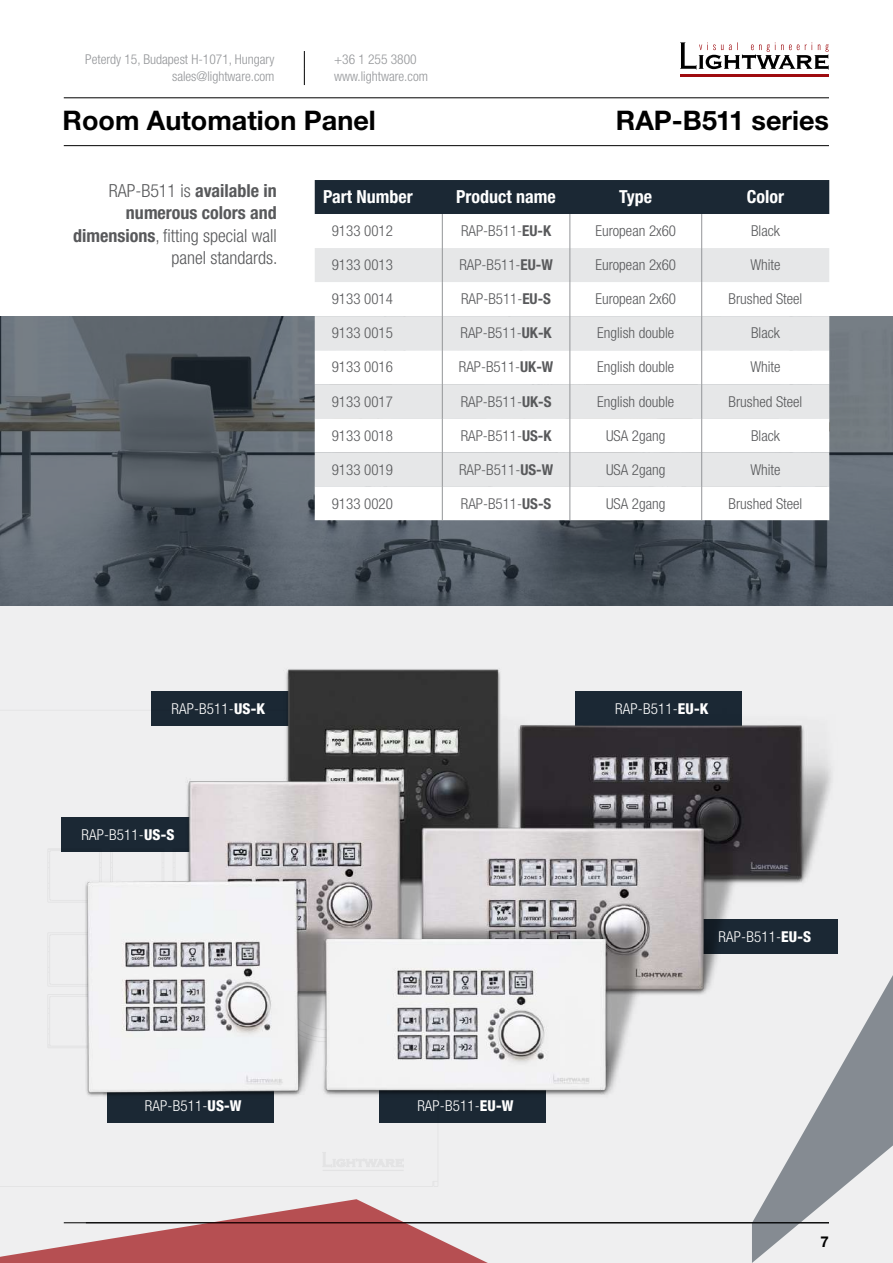
<style>
.page{position:relative;width:893px;height:1263px;background:#fff}
.page>*{position:absolute;margin:0;border:0;box-sizing:border-box;transform-origin:0 0}
.t1{font:700 27px "Helvetica Neue LT Pro";color:#000}
.t2{font:300 condensed 18px/22.5px "Helvetica Neue LT Pro";color:#58595b;text-align:right}
.t3{font:700 condensed 18px "Helvetica Neue LT Pro";color:#fff}
.t4{font:300 condensed 15px "Helvetica Neue LT Pro";color:#58595b}
.t5{font:300 condensed 15px "Helvetica Neue LT Pro";letter-spacing:.01em;color:#fff}
.t6{font:700 15px "Helvetica Neue LT Pro";color:#000}
.t7{font:300 condensed 13.5px "Helvetica Neue LT Pro";color:#939598}
.s1{font-weight:700}
.s2{font-weight:800}
</style>
<div class="page">
<div style="left:0;top:568px;width:893px;height:695px;background:#efeff0"></div>
<svg style="left:680px;top:42px;width:149px;height:28px"></svg>
<hr style="left:680px;top:74px;width:149px;height:3px;background:#9e0b0f">
<hr style="left:64px;top:98px;width:765px;height:1px;background:#000">
<hr style="left:64px;top:145px;width:765px;height:1px;background:#000">
<svg style="left:304px;top:51px;width:1px;height:34px"></svg>
<svg style="left:765px;top:975px;width:128px;height:224px;fill:#858b92"></svg>
<svg style="left:0;top:317px;width:893px;height:289px"></svg>
<div style="left:107px;top:1074px;width:167px;height:48px;background:#1b2834"></div>
<div style="left:379px;top:1083px;width:167px;height:39px;background:#1b2834"></div>
<svg style="left:0;top:1199px;width:829px;height:64px"></svg>
<hr style="left:86px;top:1222px;width:743px;height:1px;background:#000">
<hr style="left:52px;top:996px;width:45px;height:1px;background:#000">
<hr style="left:49px;top:998px;width:1px;height:46px;background:#000">
<hr style="left:52px;top:1046px;width:45px;height:1px;background:#000">
<hr style="left:52px;top:934px;width:45px;height:1px;background:#000">
<hr style="left:49px;top:937px;width:1px;height:45px;background:#000">
<hr style="left:52px;top:984px;width:45px;height:1px;background:#000">
<hr style="left:52px;top:850px;width:45px;height:1px;background:#000">
<hr style="left:49px;top:853px;width:1px;height:45px;background:#000">
<hr style="left:52px;top:900px;width:45px;height:1px;background:#000">
<hr style="left:48px;top:849px;width:53px;height:1px;background:#000">
<hr style="left:438px;top:715px;width:1px;height:466px;background:#000">
<hr style="left:0;top:710px;width:433px;height:1px;background:#000">
<hr style="left:0;top:1186px;width:433px;height:1px;background:#000">
<hr style="left:48px;top:849px;width:1px;height:53px;background:#000">
<hr style="left:48px;top:902px;width:53px;height:1px;background:#000">
<hr style="left:48px;top:848px;width:53px;height:1px;background:#000">
<hr style="left:48px;top:933px;width:1px;height:53px;background:#000">
<hr style="left:48px;top:986px;width:53px;height:1px;background:#000">
<hr style="left:48px;top:932px;width:53px;height:1px;background:#000">
<hr style="left:48px;top:994px;width:53px;height:1px;background:#000">
<hr style="left:48px;top:1047px;width:53px;height:1px;background:#000">
<hr style="left:48px;top:994px;width:1px;height:54px;background:#000">
<svg style="left:323px;top:1152px;width:81px;height:15px"></svg>
<hr style="left:323px;top:1170px;width:81px;height:1px;background:#000">
<img style="left:64px;top:669px;width:774px;height:438px">
<div style="left:315px;top:180px;width:514px;height:34px;background:#1b2834"></div>
<svg style="left:315px;top:214px;width:514px;height:306px"></svg>
<svg style="left:315px;top:248px;width:514px;height:238px;fill:#e6e7e8"></svg>
<hr style="left:442px;top:214px;width:1px;height:34px;background:#939598">
<hr style="left:442px;top:248px;width:1px;height:34px;background:#939598">
<hr style="left:442px;top:282px;width:1px;height:34px;background:#939598">
<hr style="left:442px;top:316px;width:1px;height:34px;background:#939598">
<hr style="left:442px;top:350px;width:1px;height:34px;background:#939598">
<hr style="left:442px;top:384px;width:1px;height:34px;background:#939598">
<hr style="left:442px;top:418px;width:1px;height:34px;background:#939598">
<hr style="left:442px;top:452px;width:1px;height:34px;background:#939598">
<hr style="left:442px;top:486px;width:1px;height:34px;background:#939598">
<hr style="left:570px;top:214px;width:1px;height:34px;background:#939598">
<hr style="left:701px;top:214px;width:1px;height:34px;background:#939598">
<hr style="left:570px;top:248px;width:1px;height:34px;background:#939598">
<hr style="left:701px;top:248px;width:1px;height:34px;background:#939598">
<hr style="left:570px;top:282px;width:1px;height:34px;background:#939598">
<hr style="left:701px;top:282px;width:1px;height:34px;background:#939598">
<hr style="left:570px;top:316px;width:1px;height:34px;background:#939598">
<hr style="left:701px;top:316px;width:1px;height:34px;background:#939598">
<hr style="left:570px;top:350px;width:1px;height:34px;background:#939598">
<hr style="left:701px;top:350px;width:1px;height:34px;background:#939598">
<hr style="left:570px;top:384px;width:1px;height:34px;background:#939598">
<hr style="left:701px;top:384px;width:1px;height:34px;background:#939598">
<hr style="left:570px;top:418px;width:1px;height:34px;background:#939598">
<hr style="left:701px;top:418px;width:1px;height:34px;background:#939598">
<hr style="left:570px;top:452px;width:1px;height:34px;background:#939598">
<hr style="left:701px;top:452px;width:1px;height:34px;background:#939598">
<hr style="left:570px;top:486px;width:1px;height:34px;background:#939598">
<hr style="left:701px;top:486px;width:1px;height:34px;background:#939598">
<p class="t7" style="left:85px;top:52px;width:191px">Peterdy 15, Budapest H-1071, Hungary</p>
<p class="t7" style="left:334px;top:52px;width:84px">+36 1 255 3800</p>
<p class="t7" style="left:172px;top:69px;width:104px">sales@lightware.com</p>
<p class="t7" style="left:334px;top:69px;width:95px">www.lightware.com</p>
<h1 class="t1" style="left:63px;top:104px;width:315px">Room Automation Panel</h1>
<h1 class="t1" style="left:616px;top:104px;width:215px">RAP-B511 series</h1>
<p class="t2" style="left:73px;top:179px;width:206px">RAP-B511 is <span class="s1">available in numerous colors and dimensions</span>, fitting special wall panel standards.</p>
<p class="t3" style="left:323px;top:186px;width:91px">Part Number</p>
<p class="t3" style="left:456px;top:186px;width:101px">Product name</p>
<p class="t3" style="left:619px;top:186px;width:34px">Type</p>
<p class="t3" style="left:747px;top:186px;width:39px">Color</p>
<p class="t4" style="left:332px;top:222px;width:63px">9133 0012</p>
<p class="t4" style="left:461px;top:222px;width:92px">RAP-B511-<span class="s1">EU-K</span></p>
<p class="t4" style="left:595px;top:222px;width:82px">European 2x60</p>
<p class="t4" style="left:751px;top:222px;width:30px">Black</p>
<p class="t4" style="left:332px;top:256px;width:63px">9133 0013</p>
<p class="t4" style="left:459px;top:256px;width:95px">RAP-B511-<span class="s1">EU-W</span></p>
<p class="t4" style="left:595px;top:256px;width:82px">European 2x60</p>
<p class="t4" style="left:750px;top:256px;width:32px">White</p>
<p class="t4" style="left:332px;top:291px;width:63px">9133 0014</p>
<p class="t4" style="left:461px;top:291px;width:91px">RAP-B511-<span class="s1">EU-S</span></p>
<p class="t4" style="left:595px;top:291px;width:82px">European 2x60</p>
<p class="t4" style="left:729px;top:291px;width:75px">Brushed Steel</p>
<p class="t4" style="left:332px;top:325px;width:63px">9133 0015</p>
<p class="t4" style="left:461px;top:325px;width:93px">RAP-B511-<span class="s1">UK-K</span></p>
<p class="t4" style="left:597px;top:325px;width:79px">English double</p>
<p class="t4" style="left:751px;top:325px;width:30px">Black</p>
<p class="t4" style="left:332px;top:359px;width:63px">9133 0016</p>
<p class="t4" style="left:459px;top:359px;width:96px">RAP-B511-<span class="s1">UK-W</span></p>
<p class="t4" style="left:597px;top:359px;width:79px">English double</p>
<p class="t4" style="left:750px;top:359px;width:32px">White</p>
<p class="t4" style="left:332px;top:393px;width:63px">9133 0017</p>
<p class="t4" style="left:461px;top:393px;width:92px">RAP-B511-<span class="s1">UK-S</span></p>
<p class="t4" style="left:597px;top:393px;width:79px">English double</p>
<p class="t4" style="left:729px;top:393px;width:75px">Brushed Steel</p>
<p class="t4" style="left:332px;top:427px;width:63px">9133 0018</p>
<p class="t4" style="left:461px;top:427px;width:92px">RAP-B511-<span class="s1">US-K</span></p>
<p class="t4" style="left:606px;top:427px;width:61px">USA 2gang</p>
<p class="t4" style="left:751px;top:427px;width:30px">Black</p>
<p class="t4" style="left:332px;top:461px;width:63px">9133 0019</p>
<p class="t4" style="left:459px;top:461px;width:96px">RAP-B511-<span class="s1">US-W</span></p>
<p class="t4" style="left:606px;top:461px;width:61px">USA 2gang</p>
<p class="t4" style="left:750px;top:461px;width:32px">White</p>
<p class="t4" style="left:332px;top:495px;width:63px">9133 0020</p>
<p class="t4" style="left:461px;top:495px;width:92px">RAP-B511-<span class="s1">US-S</span></p>
<p class="t4" style="left:606px;top:495px;width:61px">USA 2gang</p>
<p class="t4" style="left:729px;top:495px;width:75px">Brushed Steel</p>
<p class="t5" style="left:171px;top:700px;width:95px">RAP-B511-<span class="s2">US-K</span></p>
<p class="t5" style="left:81px;top:826px;width:95px">RAP-B511-<span class="s2">US-S</span></p>
<p class="t5" style="left:615px;top:700px;width:95px">RAP-B511-<span class="s2">EU-K</span></p>
<p class="t5" style="left:719px;top:928px;width:94px">RAP-B511-<span class="s2">EU-S</span></p>
<p class="t5" style="left:145px;top:1097px;width:98px">RAP-B511-<span class="s2">US-W</span></p>
<p class="t5" style="left:417px;top:1097px;width:98px">RAP-B511-<span class="s2">EU-W</span></p>
<p class="t6" style="left:821px;top:1232px;width:10px">7</p>
</div>
